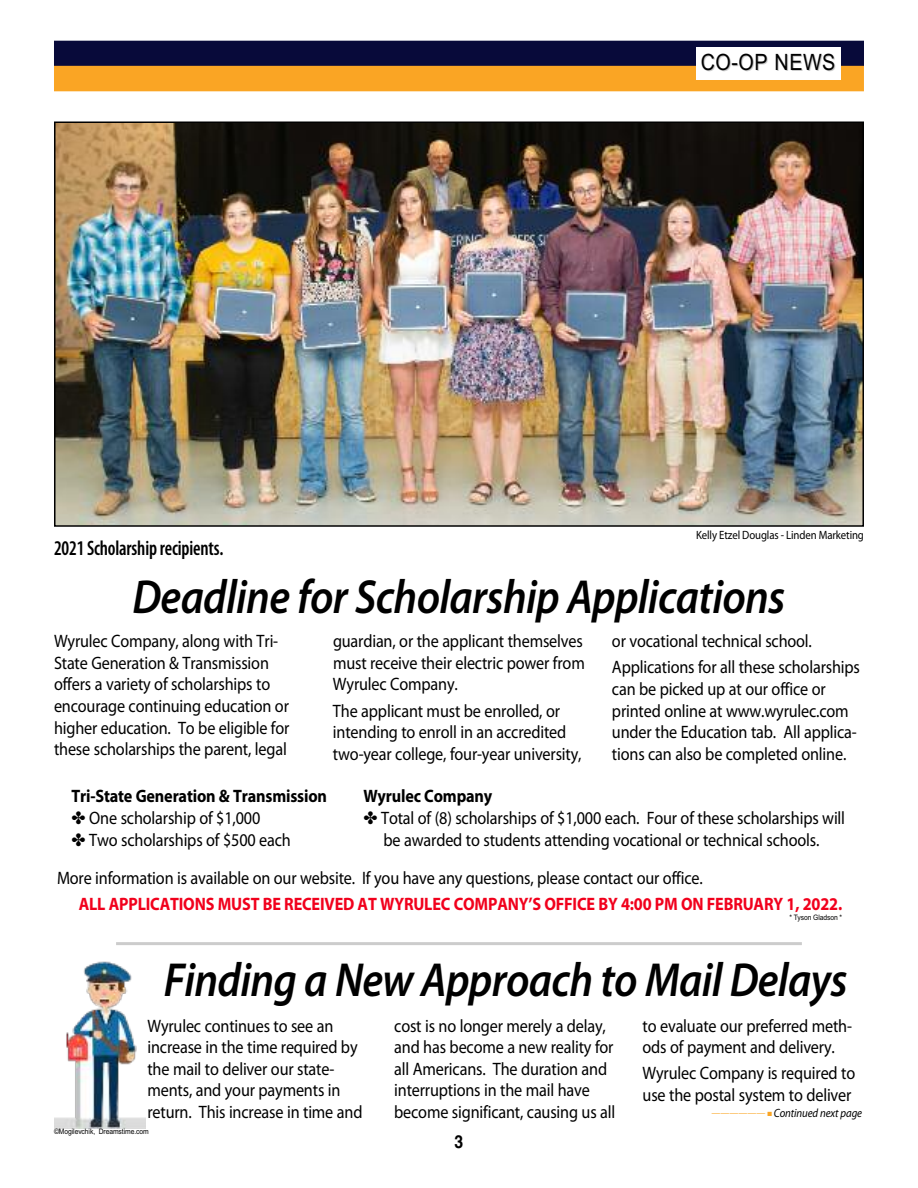
<style>
.page{position:relative;width:918px;height:1188px;background:#fff}
.page>*{position:absolute;margin:0;border:0;box-sizing:border-box;transform-origin:0 0}
.t1{font:italic 600 48px "Myriad Pro";letter-spacing:-.015em;color:#000;scale:.9 1}
.t2{font:22.5px "Arial";letter-spacing:.025em;color:#000;scale:.88 1}
.t3{font:600 condensed 21px "Myriad Pro";letter-spacing:-.01em;color:#000;scale:.9 1}
.t4{font:18px/21.6px "Myriad Pro";letter-spacing:-.01em;color:#000;scale:.9 1}
.t5{font:700 18px "Myriad Pro";letter-spacing:-.01em;color:#f1001c;scale:.9 1}
.t6{font:700 18px "Myriad Pro";letter-spacing:-.01em;color:#000;scale:.9 1}
.t7{font:700 18px "Helvetica";color:#000;scale:.88 1}
.t8{font:12px "Myriad Pro";letter-spacing:-.01em;color:#000;scale:.9 1}
.t9{font:italic 12px "Myriad Pro";letter-spacing:-.01em;color:#000;scale:.9 1}
.t10{font:7.5px "Arial";letter-spacing:-.01em;color:#000;scale:.9 1}
.s1{font-size:9px;color:#faa524}
.s2{color:#faa524}
</style>
<div class="page">
<div style="left:54px;top:41px;width:810px;height:25px;background:#080a3a"></div>
<div style="left:54px;top:66px;width:810px;height:25px;background:#faa524"></div>
<div style="left:696px;top:48px;width:145px;height:32px;background:#fff"></div>
<img style="left:57px;top:125px;width:804px;height:399px">
<div style="left:54px;top:122px;width:810px;height:405px;border:2px solid #000"></div>
<img style="left:54px;top:961px;width:92px;height:168px">
<hr style="left:116px;top:942px;width:686px;height:3px;background:#ccc">
<p class="t3" style="left:54px;top:541px;width:190px">2021 Scholarship recipients.</p>
<p class="t2" style="left:701px;top:49px;width:155px">CO-OP NEWS</p>
<p class="t8" style="left:696px;top:530px;width:188px">Kelly Etzel Douglas - Linden Marketing</p>
<h1 class="t1" style="left:133px;top:579px;width:727px">Deadline for Scholarship Applications</h1>
<p class="t4" style="left:54px;top:632px;width:263px">Wyrulec Company, along with Tri-State Generation &amp; Transmission offers a variety of scholarships to encourage continuing education or higher education. To be eligible for these scholarships the parent, legal</p>
<p class="t4" style="left:333px;top:632px;width:281px;text-align:justify">guardian, or the applicant themselves must receive their electric power from Wyrulec Company.</p>
<p class="t4" style="left:612px;top:630px;width:277px;line-height:26.1px">or vocational technical school.<br>Applications for all these scholarships</p>
<p class="t4" style="left:612px;top:680px;width:273px">can be picked up at our office or printed online at www.wyrulec.com under the Education tab. All applica&shy;tions can also be completed online.</p>
<p class="t4" style="left:333px;top:701px;width:278px">The applicant must be enrolled, or intending to enroll in an accredited two-year college, four-year university,</p>
<p class="t6" style="left:72px;top:789px;width:285px">Tri-State Generation &amp; Transmission</p>
<p class="t4" style="left:89px;top:808px;width:226px">One scholarship of $1,000<br>Two scholarships of $500 each</p>
<p class="t6" style="left:363px;top:789px;width:145px">Wyrulec Company</p>
<p class="t4" style="left:381px;top:809px;width:517px">Total of (8) scholarships of $1,000 each. Four of these scholarships will be awarded to students attending vocational or technical schools.</p>
<p class="t4" style="left:57px;top:869px;width:719px">More information is available on our website. If you have any questions, please contact our office.</p>
<p class="t5" style="left:79px;top:897px;width:850px">ALL APPLICATIONS MUST BE RECEIVED AT WYRULEC COMPANY’S OFFICE BY 4:00 PM ON FEBRUARY 1, 2022.</p>
<p class="t10" style="left:790px;top:913px;width:60px">* Tyson Gladson *</p>
<h1 class="t1" style="left:164px;top:962px;width:761px">Finding a New Approach to Mail Delays</h1>
<p class="t4" style="left:147px;top:1016px;width:240px">Wyrulec continues to see an increase in the time required by the mail to deliver our state&shy;ments, and your payments in return. This increase in time and</p>
<p class="t4" style="left:394px;top:1016px;width:247px">cost is no longer merely a delay, and has become a new reality for all Americans. The duration and interruptions in the mail have become significant, causing us all</p>
<p class="t4" style="left:643px;top:1016px;width:234px">to evaluate our preferred meth&shy;ods of payment and delivery.</p>
<p class="t4" style="left:643px;top:1064px;width:238px">Wyrulec Company is required to use the postal system to deliver</p>
<p class="t9" style="left:712px;top:1109px;width:169px"><span class="s1">——————</span> <span class="s2">■</span> Continued next page</p>
<p class="t10" style="left:54px;top:1127px;width:107px">©Mogilevchik, Dreamstime.com</p>
<p class="t7" style="left:455px;top:1131px;width:12px">3</p>
</div>
